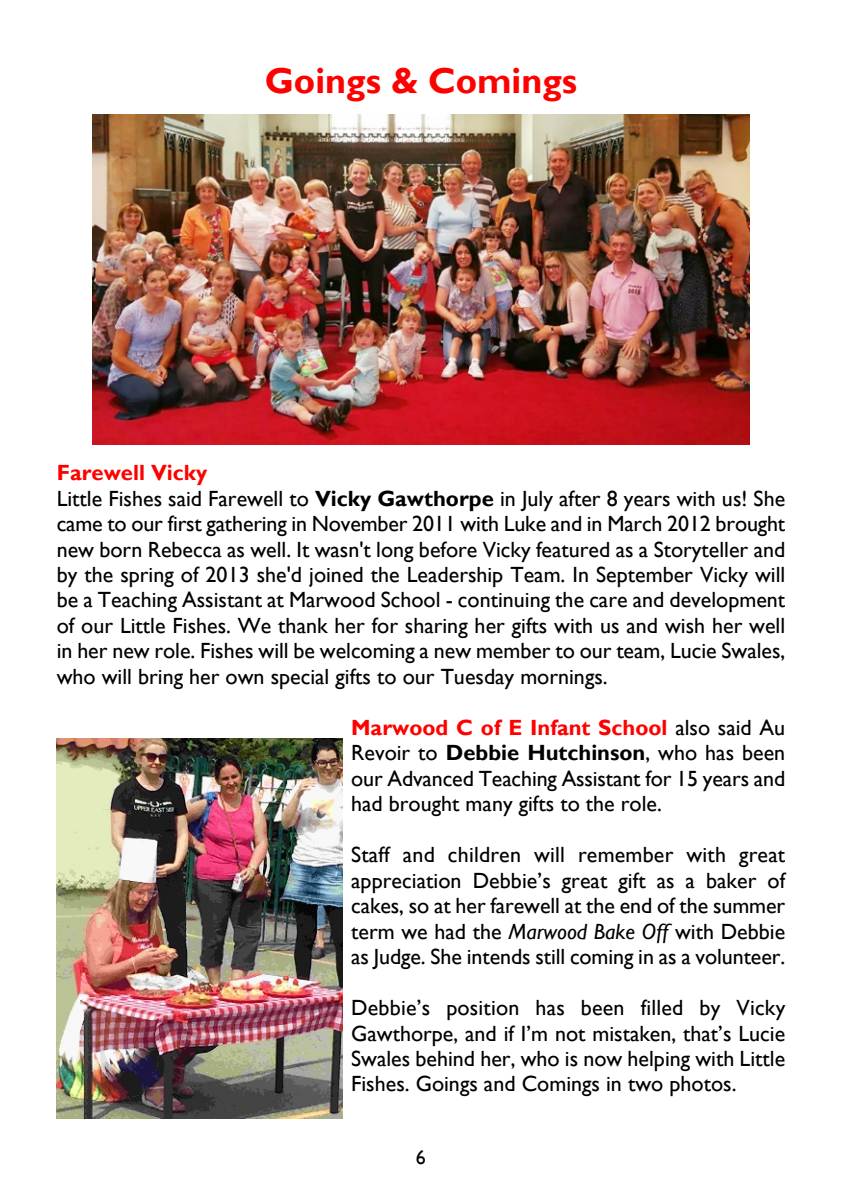
<style>
.page{position:relative;width:842px;height:1191px;background:#fff}
.page>*{position:absolute;margin:0;border:0;box-sizing:border-box;transform-origin:0 0}
.t1{font:700 36px "Gill Sans";color:#f00}
.t2{font:22px/25.4px "Gill Sans";color:#000;text-align:justify}
.t3{font:20px "Gill Sans";color:#000}
.s1{font-weight:700;color:#f00}
.s2{font-weight:700}
.s3{font-style:italic}
</style>
<div class="page">
<img style="left:92px;top:114px;width:658px;height:331px">
<img style="left:57px;top:738px;width:285px;height:381px">
<h1 class="t1" style="left:265px;top:68px;width:314px">Goings &amp; Comings</h1>
<p class="t2" style="left:57px;top:462px;width:730px;text-align:left"><span class="s1">Farewell Vicky<br></span>Little Fishes said Farewell to <span class="s2">Vicky Gawthorpe</span> in July after 8 years with us! She came to our first gathering in November 2011 with Luke and in March 2012 brought new born Rebecca as well. It wasn't long before Vicky featured as a Storyteller and by the spring of 2013 she'd joined the Leadership Team. In September Vicky will be a Teaching Assistant at Marwood School - continuing the care and development of our Little Fishes. We thank her for sharing her gifts with us and wish her well in her new role. Fishes will be welcoming a new member to our team, Lucie Swales, who will bring her own special gifts to our Tuesday mornings.</p>
<p class="t2" style="left:351px;top:717px;width:436px"><span class="s1">Marwood C of E Infant School</span> also said Au Revoir to <span class="s2">Debbie Hutchinson</span>, who has been our Advanced Teaching Assistant for 15 years and had brought many gifts to the role.</p>
<p class="t2" style="left:351px;top:844px;width:436px">Staff and children will remember with great appreciation Debbie’s great gift as a baker of cakes, so at her farewell at the end of the summer term we had the <span class="s3">Marwood Bake Off</span> with Debbie as Judge. She intends still coming in as a volunteer.</p>
<p class="t2" style="left:351px;top:997px;width:436px">Debbie’s position has been filled by Vicky Gawthorpe, and if I’m not mistaken, that’s Lucie Swales behind her, who is now helping with Little Fishes. Goings and Comings in two photos.</p>
<p class="t3" style="left:416px;top:1149px;width:11px">6</p>
</div>
